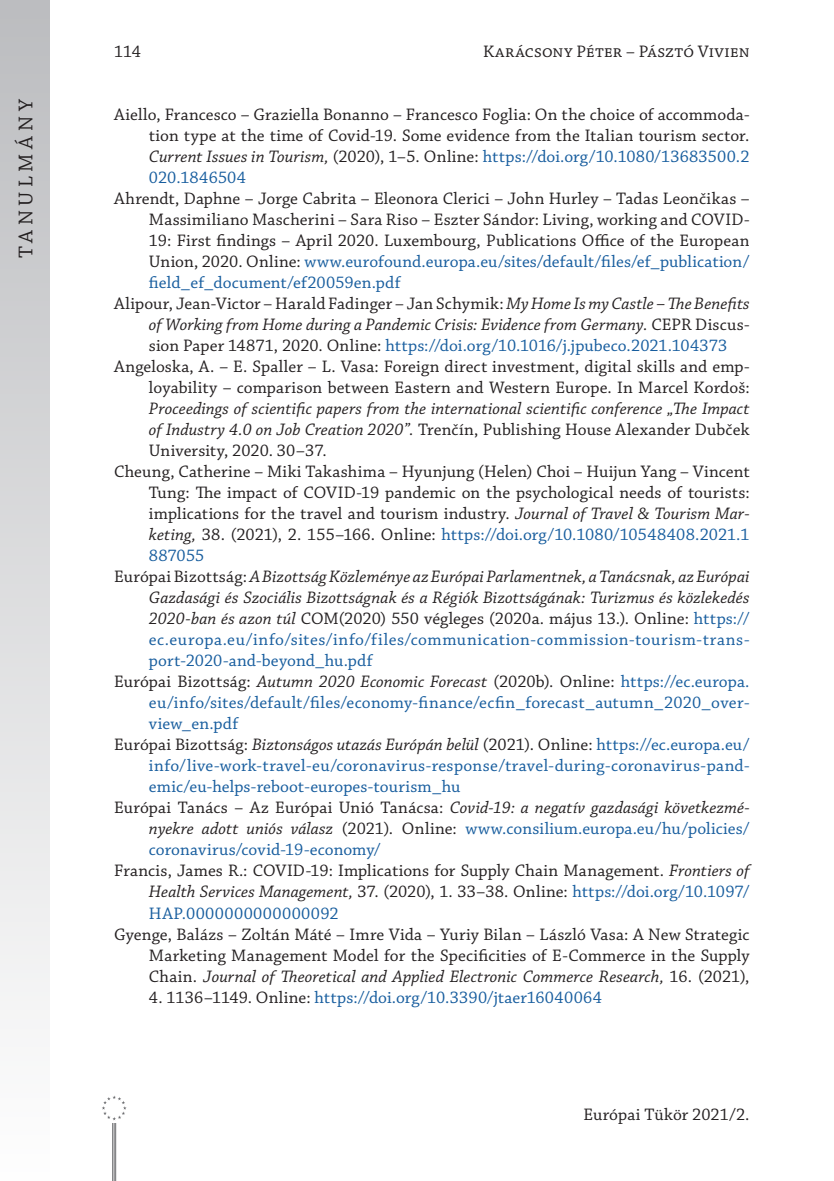
<style>
.page{position:relative;width:834px;height:1181px;background:#fff}
.page>*{position:absolute;margin:0;border:0;box-sizing:border-box;transform-origin:0 0}
.t1{font:21px "Chaparral Pro";letter-spacing:.21em;color:#231f20}
._6__Bibliography_ite{font:17.5px/21px "Chaparral Pro";letter-spacing:.005em;color:#231f20;text-align:justify}
._6__Bibliography_ite-2{font:17.5px/21px "Chaparral Pro";letter-spacing:.005em;color:#175d9e;text-align:justify}
._6__Bibliography_ite-3{font:italic 17.5px/21px "Chaparral Pro";letter-spacing:.005em;color:#231f20;text-align:justify}
.s1{font-style:italic}
.s2{color:#175d9e}
.s3{font-style:normal}
.s4{font-style:normal;color:#175d9e}
.s5{color:#231f20}
.s6{font-style:italic;color:#231f20}
</style>
<div class="page">
<div style="left:0;top:0;width:50px;height:1181px;background:linear-gradient(to bottom,#bbbcbf,#fefefe)"></div>
<hr style="left:112px;top:1107px;width:1px;height:74px;background:#6c6d70">
<hr style="left:114px;top:1107px;width:1px;height:74px;background:#6c6d70">
<hr style="left:115px;top:1107px;width:1px;height:74px;background:#6c6d70">
<div style="left:99px;top:1093px;width:30px;height:29px;background:#fff"></div>
<svg style="left:102px;top:1095px;width:24px;height:25px"></svg>
<p class="_6__Bibliography_ite" style="left:114px;top:42px;width:28px">114</p>
<p class="_6__Bibliography_ite" style="left:483px;top:42px;width:268px">Karácsony Péter – Pásztó Vivien</p>
<p class="t1" style="left:14px;top:258px;width:161px;rotate:-90deg">TANULMÁNY</p>
<p class="_6__Bibliography_ite" style="left:149px;top:105px;width:602px;text-indent:-35px">Aiello, Francesco – Graziella Bonanno – Francesco Foglia: On the choice of accommoda&shy;tion type at the time of Covid-19. Some evidence from the Italian tourism sector.<br><span class="s1">Current Issues in Tourism,</span> (2020), 1–5. Online: <span class="s2">https://doi.org/10.1080/13683500.2<br>020.1846504</span></p>
<p class="_6__Bibliography_ite" style="left:149px;top:189px;width:602px;text-indent:-35px">Ahrendt, Daphne – Jorge Cabrita – Eleonora Clerici – John Hurley – Tadas Leončikas – Massimiliano Mascherini – Sara Riso – Eszter Sándor: Living, working and COVID-19: First findings – April 2020. Luxembourg, Publications Office of the European Union, 2020. Online: <span class="s2">www.eurofound.europa.eu/sites/default/files/ef_publication/ field_ef_document/ef20059en.pdf</span></p>
<p class="_6__Bibliography_ite-3" style="left:149px;top:294px;width:602px;text-indent:-35px"><span class="s3">Alipour, Jean-Victor – Harald Fadinger – Jan Schymik:</span> My Home Is my Castle – The Benefits of Working from Home during a Pandemic Crisis: Evidence from Germany. <span class="s3">CEPR Discus&shy;sion Paper 14871, 2020. Online:</span> <span class="s4">https://doi.org/10.1016/j.jpubeco.2021.104373</span></p>
<p class="_6__Bibliography_ite" style="left:149px;top:357px;width:602px;text-indent:-35px">Angeloska, A. – E. Spaller – L. Vasa: Foreign direct investment, digital skills and emp&shy;loyability – comparison between Eastern and Western Europe. In Marcel Kordoš:<br><span class="s1">Proceedings of scientific papers from the international scientific conference „The Impact of Industry 4.0 on Job Creation 2020”.</span> Trenčín, Publishing House Alexander Dubček University, 2020. 30–37.</p>
<p class="_6__Bibliography_ite" style="left:149px;top:462px;width:602px;text-indent:-35px">Cheung, Catherine – Miki Takashima – Hyunjung (Helen) Choi – Huijun Yang – Vincent Tung: The impact of COVID-19 pandemic on the psychological needs of tourists: implications for the travel and tourism industry. <span class="s1">Journal of Travel &amp; Tourism Mar&shy;keting,</span> 38. (2021), 2. 155–166. Online: <span class="s2">https://doi.org/10.1080/10548408.2021.1<br>887055</span></p>
<p class="_6__Bibliography_ite-3" style="left:149px;top:567px;width:602px;text-indent:-35px"><span class="s3">Európai Bizottság:</span> A Bizottság Közleménye az Európai Parlamentnek, a Tanácsnak, az Európai Gazdasági és Szociális Bizottságnak és a Régiók Bizottságának: Turizmus és közlekedés 2020-ban és azon túl <span class="s3">COM(2020) 550 végleges (2020a. május 13.). Online:</span> <span class="s4">https:// ec.europa.eu/info/sites/info/files/communication-commission-tourism-trans&shy;port-2020-and-beyond_hu.pdf</span></p>
<p class="_6__Bibliography_ite-2" style="left:149px;top:672px;width:602px;text-indent:-35px"><span class="s5">Európai Bizottság:</span> <span class="s6">Autumn 2020 Economic Forecast</span> <span class="s5">(2020b). Online:</span> https://ec.europa. eu/info/sites/default/files/economy-finance/ecfin_forecast_autumn_2020_over&shy;view_en.pdf</p>
<p class="_6__Bibliography_ite-2" style="left:149px;top:735px;width:602px;text-indent:-35px"><span class="s5">Európai Bizottság:</span> <span class="s6">Biztonságos utazás Európán belül</span> <span class="s5">(2021). Online:</span> https://ec.europa.eu/ info/live-work-travel-eu/coronavirus-response/travel-during-coronavirus-pand&shy;emic/eu-helps-reboot-europes-tourism_hu</p>
<p class="_6__Bibliography_ite-2" style="left:149px;top:798px;width:602px;text-indent:-35px"><span class="s5">Európai Tanács – Az Európai Unió Tanácsa:</span> <span class="s6">Covid-19: a negatív gazdasági következmé&shy;nyekre adott uniós válasz</span> <span class="s5">(2021). Online:</span> www.consilium.europa.eu/hu/policies/ coronavirus/covid-19-economy/</p>
<p class="_6__Bibliography_ite" style="left:149px;top:861px;width:602px;text-indent:-35px">Francis, James R.: COVID-19: Implications for Supply Chain Management. <span class="s1">Frontiers of Health Services Management,</span> 37. (2020), 1. 33–38. Online: <span class="s2">https://doi.org/10.1097/ HAP.0000000000000092</span></p>
<p class="_6__Bibliography_ite" style="left:149px;top:924px;width:602px;text-indent:-35px">Gyenge, Balázs – Zoltán Máté – Imre Vida – Yuriy Bilan – László Vasa: A New Strategic Marketing Management Model for the Specificities of E-Commerce in the Supply Chain. <span class="s1">Journal of Theoretical and Applied Electronic Commerce Research,</span> 16. (2021),</p>
<p class="_6__Bibliography_ite-2" style="left:149px;top:987px;width:454px"><span class="s5">4. 1136–1149. Online:</span> https://doi.org/10.3390/jtaer16040064</p>
<p class="_6__Bibliography_ite" style="left:583px;top:1105px;width:168px">Európai Tükör 2021/2.</p>
</div>
